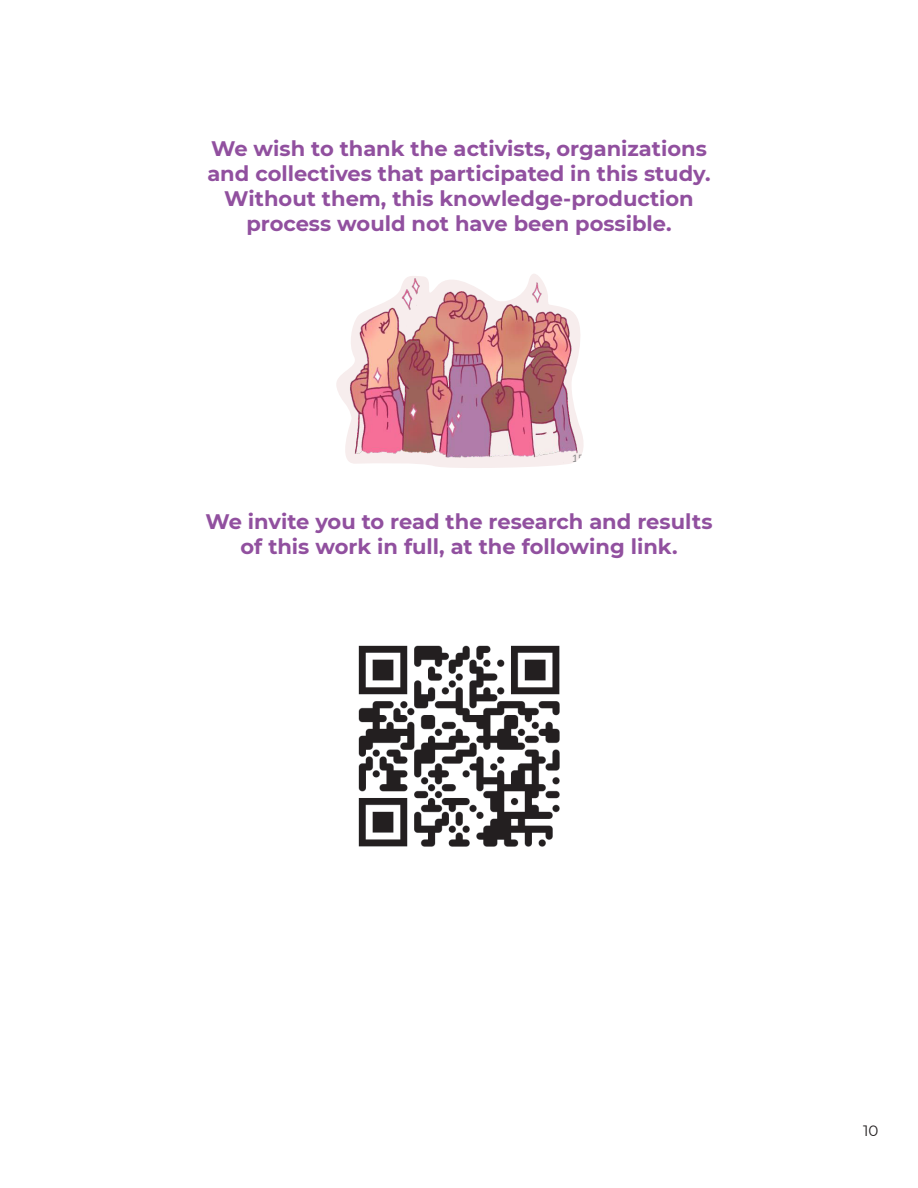
<style>
.page{position:relative;width:918px;height:1188px;background:#fff}
.page>*{position:absolute;margin:0;border:0;box-sizing:border-box;transform-origin:0 0}
.t1{font:700 21px/25.2px "Montserrat";color:#91509f;text-align:center}
.t2{font:15px "Montserrat";color:#231f20}
.t3{font:11.7px "Calibri";color:#898989}
</style>
<div class="page">
<img style="left:342px;top:274px;width:242px;height:194px">
<img style="left:358px;top:645px;width:202px;height:202px">
<p class="t1" style="left:207px;top:137px;width:505px">We wish to thank the activists, organizations and collectives that participated in this study.<br>Without them, this knowledge-production process would not have been possible.</p>
<p class="t3" style="left:572px;top:450px;width:13px">15</p>
<p class="t1" style="left:205px;top:510px;width:509px">We invite you to read the research and results of this work in full, at the following link.</p>
<p class="t2" style="left:863px;top:1123px;width:17px">10</p>
</div>
